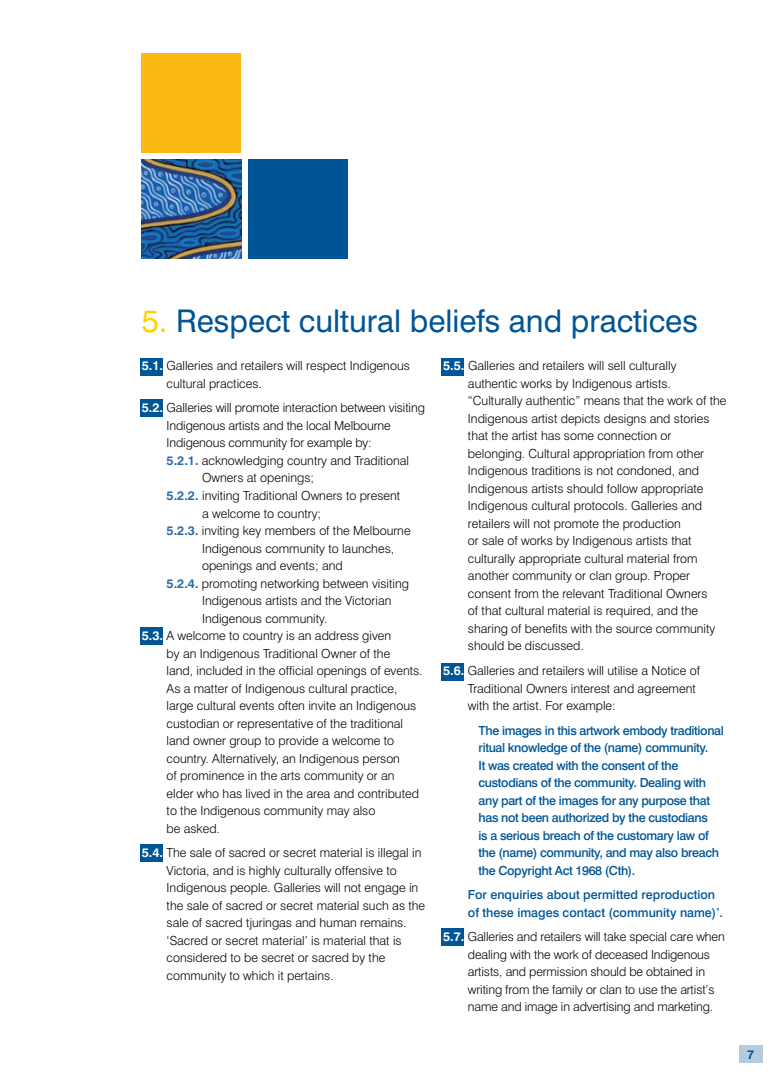
<style>
.page{position:relative;width:780px;height:1081px;background:#fff}
.page>*{position:absolute;margin:0;border:0;box-sizing:border-box;transform-origin:0 0}
.t1{font:31.25px "Swiss 721 BT";color:#005596}
.t2{font:300 12.5px/17.5px "Swiss 721 BT";color:#000}
.t3{font:500 12.5px/17.5px "Swiss 721 BT";letter-spacing:-.03em;color:#005596}
.t4{font:500 12.5px/17.5px "Swiss 721 BT";color:#005596}
.t5{font:700 12.5px "Swiss 721 BT";color:#005596}
.s1{color:#ffd200}
.s2{font-weight:700;color:#fff}
.s3{font-weight:700;color:#2a6aa6}
</style>
<div class="page">
<div style="left:441px;top:358px;width:23px;height:17px;background:#005596"></div>
<div style="left:441px;top:928px;width:23px;height:17px;background:#005596"></div>
<div style="left:441px;top:663px;width:23px;height:17px;background:#005596"></div>
<div style="left:140px;top:844px;width:23px;height:17px;background:#005596"></div>
<div style="left:140px;top:358px;width:23px;height:17px;background:#005596"></div>
<div style="left:140px;top:400px;width:23px;height:17px;background:#005596"></div>
<div style="left:140px;top:627px;width:23px;height:18px;background:#005596"></div>
<img style="left:142px;top:159px;width:99px;height:100px">
<div style="left:248px;top:159px;width:99px;height:100px;background:#005596"></div>
<div style="left:142px;top:53px;width:99px;height:99px;background:#fdb813"></div>
<div style="left:739px;top:1045px;width:23px;height:18px;background:#b3ccdf"></div>
<h1 class="t1" style="left:142px;top:302px;width:557px"><span class="s1">5.</span> Respect cultural beliefs and practices</h1>
<p class="t2" style="left:167px;top:357px;width:245px;text-indent:-25px"><span class="s2">5.1.</span> Galleries and retailers will respect Indigenous cultural practices.</p>
<p class="t2" style="left:142px;top:399px;width:284px"><span class="s2">5.2.</span> Galleries will promote interaction between visiting</p>
<p class="t2" style="left:167px;top:417px;width:225px">Indigenous artists and the local Melbourne</p>
<p class="t2" style="left:167px;top:434px;width:207px">Indigenous community for example by:</p>
<p class="t2" style="left:167px;top:452px;width:244px"><span class="s3">5.2.1.</span> acknowledging country and Traditional</p>
<p class="t2" style="left:202px;top:469px;width:114px">Owners at openings;</p>
<p class="t2" style="left:167px;top:487px;width:235px"><span class="s3">5.2.2.</span> inviting Traditional Owners to present</p>
<p class="t2" style="left:202px;top:504px;width:120px">a welcome to country;</p>
<p class="t2" style="left:167px;top:522px;width:245px"><span class="s3">5.2.3.</span> inviting key members of the Melbourne</p>
<p class="t2" style="left:202px;top:539px;width:193px">Indigenous community to launches,</p>
<p class="t2" style="left:202px;top:557px;width:142px">openings and events; and</p>
<p class="t2" style="left:167px;top:574px;width:244px"><span class="s3">5.2.4.</span> promoting networking between visiting</p>
<p class="t2" style="left:202px;top:592px;width:191px">Indigenous artists and the Victorian</p>
<p class="t2" style="left:202px;top:609px;width:127px">Indigenous community.</p>
<p class="t2" style="left:142px;top:627px;width:251px"><span class="s2">5.3.</span> A welcome to country is an address given</p>
<p class="t2" style="left:167px;top:644px;width:225px">by an Indigenous Traditional Owner of the</p>
<p class="t2" style="left:167px;top:662px;width:257px">land, included in the official openings of events.</p>
<p class="t2" style="left:167px;top:679px;width:232px">As a matter of Indigenous cultural practice,</p>
<p class="t2" style="left:167px;top:697px;width:251px">large cultural events often invite an Indigenous</p>
<p class="t2" style="left:167px;top:714px;width:238px">custodian or representative of the traditional</p>
<p class="t2" style="left:167px;top:732px;width:229px">land owner group to provide a welcome to</p>
<p class="t2" style="left:167px;top:749px;width:235px">country. Alternatively, an Indigenous person</p>
<p class="t2" style="left:167px;top:767px;width:229px">of prominence in the arts community or an</p>
<p class="t2" style="left:167px;top:784px;width:254px">elder who has lived in the area and contributed</p>
<p class="t2" style="left:167px;top:802px;width:210px">to the Indigenous community may also</p>
<p class="t2" style="left:167px;top:819px;width:55px">be asked.</p>
<p class="t2" style="left:167px;top:844px;width:260px;text-indent:-25px"><span class="s2">5.4.</span> The sale of sacred or secret material is illegal in Victoria, and is highly culturally offensive to Indigenous people. Galleries will not engage in the sale of sacred or secret material such as the sale of sacred tjuringas and human remains. ‘Sacred or secret material’ is material that is considered to be secret or sacred by the community to which it pertains.</p>
<p class="t2" style="left:468px;top:357px;width:260px;text-indent:-25px"><span class="s2">5.5.</span> Galleries and retailers will sell culturally authentic works by Indigenous artists. “Culturally authentic” means that the work of the Indigenous artist depicts designs and stories that the artist has some connection or belonging. Cultural appropriation from other Indigenous traditions is not condoned, and Indigenous artists should follow appropriate Indigenous cultural protocols. Galleries and retailers will not promote the production<br>or sale of works by Indigenous artists that culturally appropriate cultural material from another community or clan group. Proper consent from the relevant Traditional Owners<br>of that cultural material is required, and the sharing of benefits with the source community should be discussed.</p>
<p class="t2" style="left:468px;top:662px;width:233px;text-indent:-25px"><span class="s2">5.6.</span> Galleries and retailers will utilise a Notice of<br>Traditional Owners interest and agreement with the artist. For example:</p>
<p class="t3" style="left:478px;top:721px;width:247px">The images in this artwork embody traditional ritual knowledge of the (name) community.<br>It was created with the consent of the custodians of the community. Dealing with any part of the images for any purpose that has not been authorized by the custodians<br>is a serious breach of the customary law of the (name) community, and may also breach the Copyright Act 1968 (Cth).</p>
<p class="t4" style="left:468px;top:886px;width:256px">For enquiries about permitted reproduction of these images contact (community name)’.</p>
<p class="t2" style="left:468px;top:928px;width:258px;text-indent:-25px"><span class="s2">5.7.</span> Galleries and retailers will take special care when dealing with the work of deceased Indigenous artists, and permission should be obtained in writing from the family or clan to use the artist’s name and image in advertising and marketing.</p>
<p class="t5" style="left:747px;top:1047px;width:9px">7</p>
</div>
